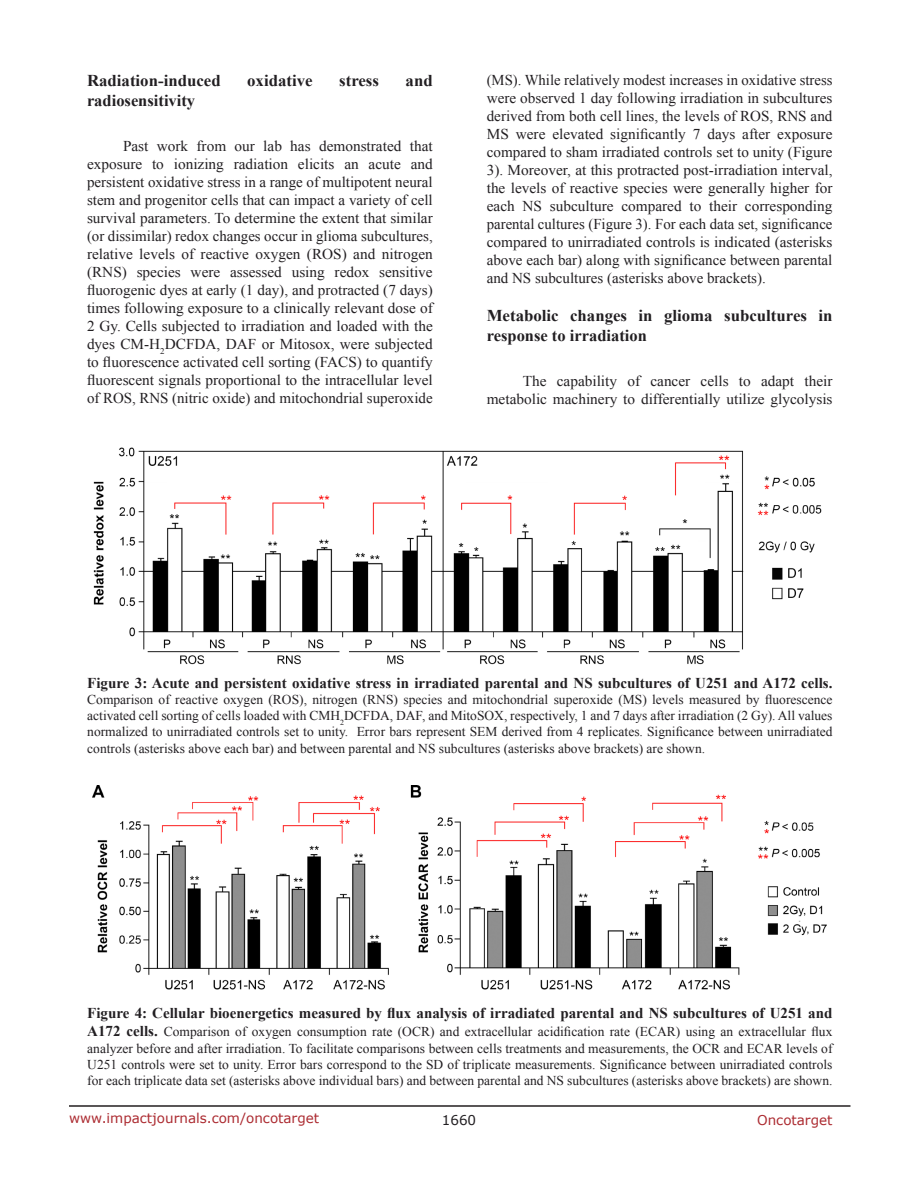
<style>
.page{position:relative;width:918px;height:1188px;background:#fff}
.page>*{position:absolute;margin:0;border:0;box-sizing:border-box;transform-origin:0 0}
.SubHeading{font:700 16.5px/19.8px "Times New Roman";color:#221f22}
.BodyText{font:15px/18px "Times New Roman";color:#221f22;text-align:justify}
.FigureText{font:700 15px "Times New Roman";color:#221f22}
.FigureText-2{font:13.5px/16.2px "Times New Roman";color:#221f22;text-align:justify}
.t1{font:13.5px "Verdana";color:#ac2b31}
.t2{font:13.5px "Verdana";color:#221f22}
.s1{font-weight:700;font-size:15px}
</style>
<div class="page">
<hr style="left:69px;top:1105px;width:781px;height:2px;background:#231f20">
<img style="left:93px;top:447px;width:729px;height:218px">
<img style="left:92px;top:785px;width:735px;height:205px">
<p class="SubHeading" style="left:87px;top:70px;width:135px">Radiation-induced</p>
<p class="SubHeading" style="left:247px;top:70px;width:67px">oxidative</p>
<p class="SubHeading" style="left:339px;top:70px;width:41px">stress</p>
<p class="SubHeading" style="left:406px;top:70px;width:29px">and</p>
<p class="SubHeading" style="left:87px;top:90px;width:110px">radiosensitivity</p>
<p class="BodyText" style="left:87px;top:137px;width:347px;text-indent:36px">Past work from our lab has demonstrated that exposure to ionizing radiation elicits an acute and persistent oxidative stress in a range of multipotent neural stem and progenitor cells that can impact a variety of cell survival parameters. To determine the extent that similar (or dissimilar) redox changes occur in glioma subcultures, relative levels of reactive oxygen (ROS) and nitrogen (RNS) species were assessed using redox sensitive fluorogenic dyes at early (1 day), and protracted (7 days) times following exposure to a clinically relevant dose of 2 Gy. Cells subjected to irradiation and loaded with the dyes CM-H<sub>2</sub>DCFDA, DAF or Mitosox, were subjected to fluorescence activated cell sorting (FACS) to quantify fluorescent signals proportional to the intracellular level of ROS, RNS (nitric oxide) and mitochondrial superoxide</p>
<p class="BodyText" style="left:487px;top:71px;width:347px">(MS). While relatively modest increases in oxidative stress were observed 1 day following irradiation in subcultures derived from both cell lines, the levels of ROS, RNS and MS were elevated significantly 7 days after exposure compared to sham irradiated controls set to unity (Figure 3). Moreover, at this protracted post-irradiation interval, the levels of reactive species were generally higher for each NS subculture compared to their corresponding parental cultures (Figure 3). For each data set, significance compared to unirradiated controls is indicated (asterisks above each bar) along with significance between parental and NS subcultures (asterisks above brackets).</p>
<p class="SubHeading" style="left:487px;top:305px;width:347px">Metabolic changes in glioma subcultures in response to irradiation</p>
<p class="BodyText" style="left:487px;top:372px;width:347px;text-align:right">The capability of cancer cells to adapt their metabolic machinery to differentially utilize glycolysis</p>
<p class="FigureText" style="left:87px;top:673px;width:747px">Figure 3: Acute and persistent oxidative stress in irradiated parental and NS subcultures of U251 and A172 cells.</p>
<p class="FigureText-2" style="left:87px;top:691px;width:747px">Comparison of reactive oxygen (ROS), nitrogen (RNS) species and mitochondrial superoxide (MS) levels measured by fluorescence activated cell sorting of cells loaded with CMH<sub>2</sub>DCFDA, DAF, and MitoSOX, respectively, 1 and 7 days after irradiation (2 Gy). All values normalized to unirradiated controls set to unity. Error bars represent SEM derived from 4 replicates. Significance between unirradiated controls (asterisks above each bar) and between parental and NS subcultures (asterisks above brackets) are shown.</p>
<p class="FigureText" style="left:87px;top:1003px;width:747px">Figure 4: Cellular bioenergetics measured by flux analysis of irradiated parental and NS subcultures of U251 and</p>
<p class="FigureText-2" style="left:87px;top:1024px;width:747px"><span class="s1">A172 cells.</span> Comparison of oxygen consumption rate (OCR) and extracellular acidification rate (ECAR) using an extracellular flux analyzer before and after irradiation. To facilitate comparisons between cells treatments and measurements, the OCR and ECAR levels of U251 controls were set to unity. Error bars correspond to the SD of triplicate measurements. Significance between unirradiated controls for each triplicate data set (asterisks above individual bars) and between parental and NS subcultures (asterisks above brackets) are shown.</p>
<p class="t1" style="left:69px;top:1109px;width:252px">www.impactjournals.com/oncotarget</p>
<p class="t2" style="left:442px;top:1111px;width:36px">1660</p>
<p class="t1" style="left:757px;top:1111px;width:77px">Oncotarget</p>
</div>
